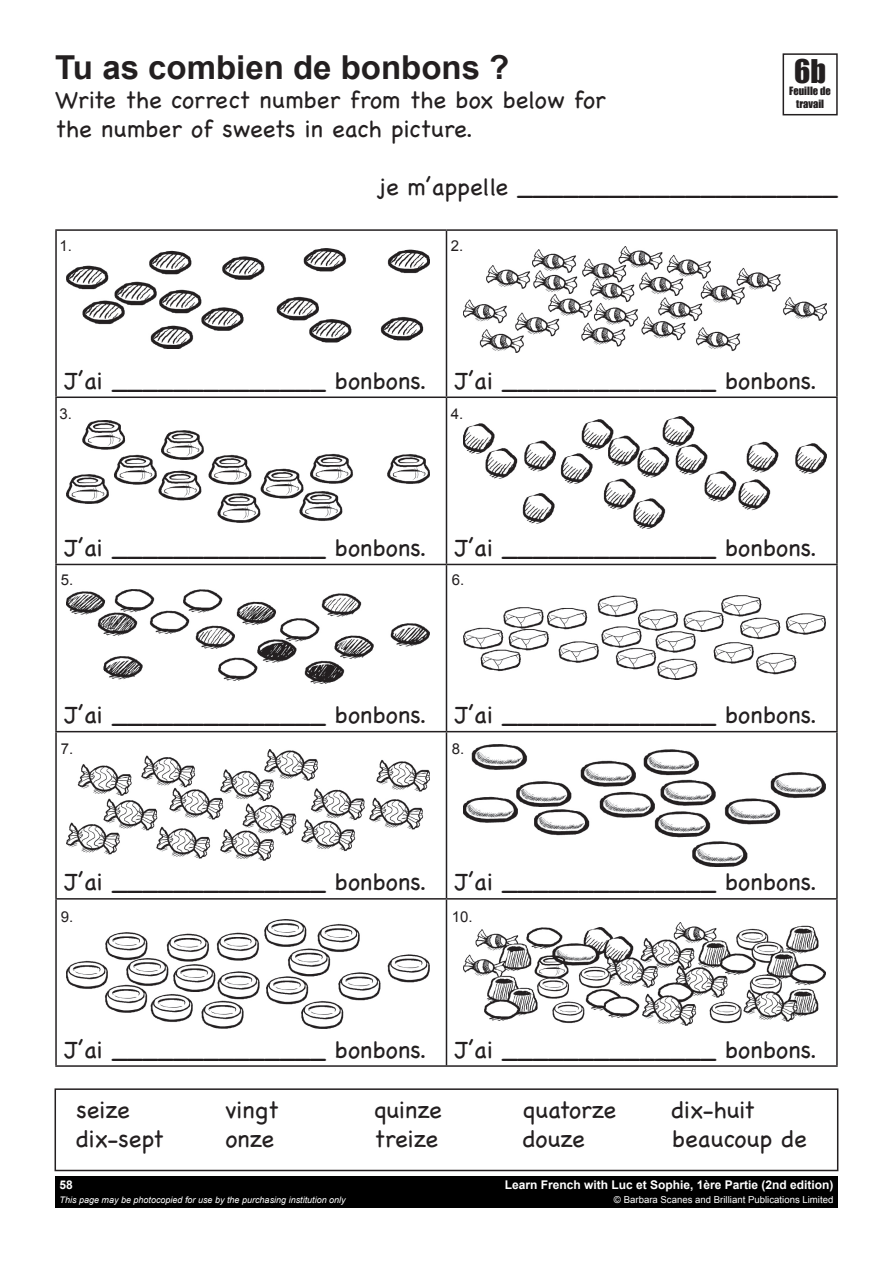
<style>
.page{position:relative;width:893px;height:1263px;background:#fff}
.page>*{position:absolute;margin:0;border:0;box-sizing:border-box;transform-origin:0 0}
.t1{font:700 33px "Arial";color:#231f20}
.t2{font:30px "Impact";color:#231f20}
.t3{font:24px/28.8px "Chalkboard";color:#231f20}
.t4{font:15px "Arial";color:#231f20}
.t5{font:700 12px "Arial";color:#fff}
.t6{font:10.5px/12.6px "Impact";color:#231f20;text-align:center}
.t7{font:9.6px "Arial";color:#fff}
.t8{font:italic 9px "Arial";color:#fff}
</style>
<div class="page">
<div style="left:55px;top:1176px;width:783px;height:32px;background:#000"></div>
<hr style="left:55px;top:229px;width:391px;height:2px;background:#231f20">
<hr style="left:55px;top:231px;width:2px;height:165px;background:#231f20">
<hr style="left:446px;top:229px;width:392px;height:2px;background:#231f20">
<hr style="left:446px;top:231px;width:1px;height:165px;background:#231f20">
<hr style="left:836px;top:231px;width:2px;height:165px;background:#231f20">
<hr style="left:55px;top:396px;width:391px;height:2px;background:#231f20">
<hr style="left:55px;top:398px;width:2px;height:166px;background:#231f20">
<hr style="left:446px;top:396px;width:392px;height:2px;background:#231f20">
<hr style="left:446px;top:398px;width:1px;height:166px;background:#231f20">
<hr style="left:836px;top:398px;width:2px;height:166px;background:#231f20">
<hr style="left:55px;top:564px;width:391px;height:1px;background:#231f20">
<hr style="left:55px;top:565px;width:2px;height:166px;background:#231f20">
<hr style="left:446px;top:564px;width:392px;height:1px;background:#231f20">
<hr style="left:446px;top:565px;width:1px;height:166px;background:#231f20">
<hr style="left:836px;top:565px;width:2px;height:166px;background:#231f20">
<hr style="left:55px;top:731px;width:391px;height:1px;background:#231f20">
<hr style="left:55px;top:732px;width:2px;height:166px;background:#231f20">
<hr style="left:446px;top:731px;width:392px;height:1px;background:#231f20">
<hr style="left:446px;top:732px;width:1px;height:166px;background:#231f20">
<hr style="left:836px;top:732px;width:2px;height:166px;background:#231f20">
<hr style="left:55px;top:898px;width:391px;height:1px;background:#231f20">
<hr style="left:55px;top:899px;width:2px;height:166px;background:#231f20">
<hr style="left:446px;top:898px;width:392px;height:1px;background:#231f20">
<hr style="left:446px;top:899px;width:1px;height:166px;background:#231f20">
<hr style="left:836px;top:899px;width:2px;height:166px;background:#231f20">
<hr style="left:55px;top:1065px;width:783px;height:2px;background:#231f20">
<div style="left:783px;top:53px;width:55px;height:62px;border:2px solid #231f20"></div>
<div style="left:55px;top:1088px;width:783px;height:83px;border:2px solid #231f20"></div>
<img style="left:67px;top:249px;width:362px;height:100px">
<img style="left:67px;top:421px;width:362px;height:101px">
<img style="left:67px;top:590px;width:362px;height:94px">
<img style="left:67px;top:750px;width:362px;height:111px">
<img style="left:67px;top:919px;width:362px;height:110px">
<img style="left:463px;top:246px;width:363px;height:106px">
<img style="left:463px;top:416px;width:363px;height:112px">
<img style="left:463px;top:595px;width:363px;height:84px">
<img style="left:463px;top:745px;width:363px;height:122px">
<img style="left:463px;top:923px;width:363px;height:103px">
<h1 class="t1" style="left:55px;top:49px;width:456px">Tu as combien de bonbons ?</h1>
<p class="t3" style="left:55px;top:85px;width:552px">Write the correct number from the box below for the number of sweets in each picture.</p>
<p class="t3" style="left:377px;top:172px;width:462px">je m’appelle _____________________</p>
<p class="t2" style="left:794px;top:53px;width:33px">6b</p>
<p class="t6" style="left:789px;top:85px;width:43px">Feuille de travail</p>
<p class="t4" style="left:60px;top:238px;width:14px">1.</p>
<p class="t4" style="left:451px;top:238px;width:14px">2.</p>
<p class="t3" style="left:65px;top:366px;width:754px">J’ai ______________ bonbons. J’ai ______________ bonbons.</p>
<p class="t4" style="left:60px;top:406px;width:14px">3.</p>
<p class="t4" style="left:451px;top:406px;width:14px">4.</p>
<p class="t3" style="left:65px;top:533px;width:754px">J’ai ______________ bonbons. J’ai ______________ bonbons.</p>
<p class="t4" style="left:61px;top:571px;width:14px">5.</p>
<p class="t4" style="left:452px;top:571px;width:14px">6.</p>
<p class="t3" style="left:65px;top:700px;width:754px">J’ai ______________ bonbons. J’ai ______________ bonbons.</p>
<p class="t4" style="left:61px;top:740px;width:14px">7.</p>
<p class="t4" style="left:452px;top:740px;width:14px">8.</p>
<p class="t3" style="left:65px;top:867px;width:754px">J’ai ______________ bonbons. J’ai ______________ bonbons.</p>
<p class="t4" style="left:61px;top:908px;width:14px">9.</p>
<p class="t4" style="left:452px;top:908px;width:22px">10.</p>
<p class="t3" style="left:65px;top:1035px;width:754px">J’ai ______________ bonbons. J’ai ______________ bonbons.</p>
<p class="t3" style="left:77px;top:1095px;width:55px">seize</p>
<p class="t3" style="left:225px;top:1095px;width:55px">vingt</p>
<p class="t3" style="left:374px;top:1095px;width:69px">quinze</p>
<p class="t3" style="left:523px;top:1095px;width:95px">quatorze</p>
<p class="t3" style="left:672px;top:1095px;width:84px">dix-huit</p>
<p class="t3" style="left:77px;top:1124px;width:89px">dix-sept</p>
<p class="t3" style="left:225px;top:1124px;width:50px">onze</p>
<p class="t3" style="left:374px;top:1124px;width:65px">treize</p>
<p class="t3" style="left:523px;top:1124px;width:63px">douze</p>
<p class="t3" style="left:672px;top:1124px;width:136px">beaucoup de</p>
<p class="t5" style="left:60px;top:1178px;width:15px">58</p>
<p class="t5" style="left:505px;top:1178px;width:330px">Learn French with Luc et Sophie, 1ère Partie (2nd edition)</p>
<p class="t8" style="left:60px;top:1195px;width:288px">This page may be photocopied for use by the purchasing institution only</p>
<p class="t7" style="left:614px;top:1194px;width:221px">© Barbara Scanes and Brilliant Publications Limited</p>
</div>
